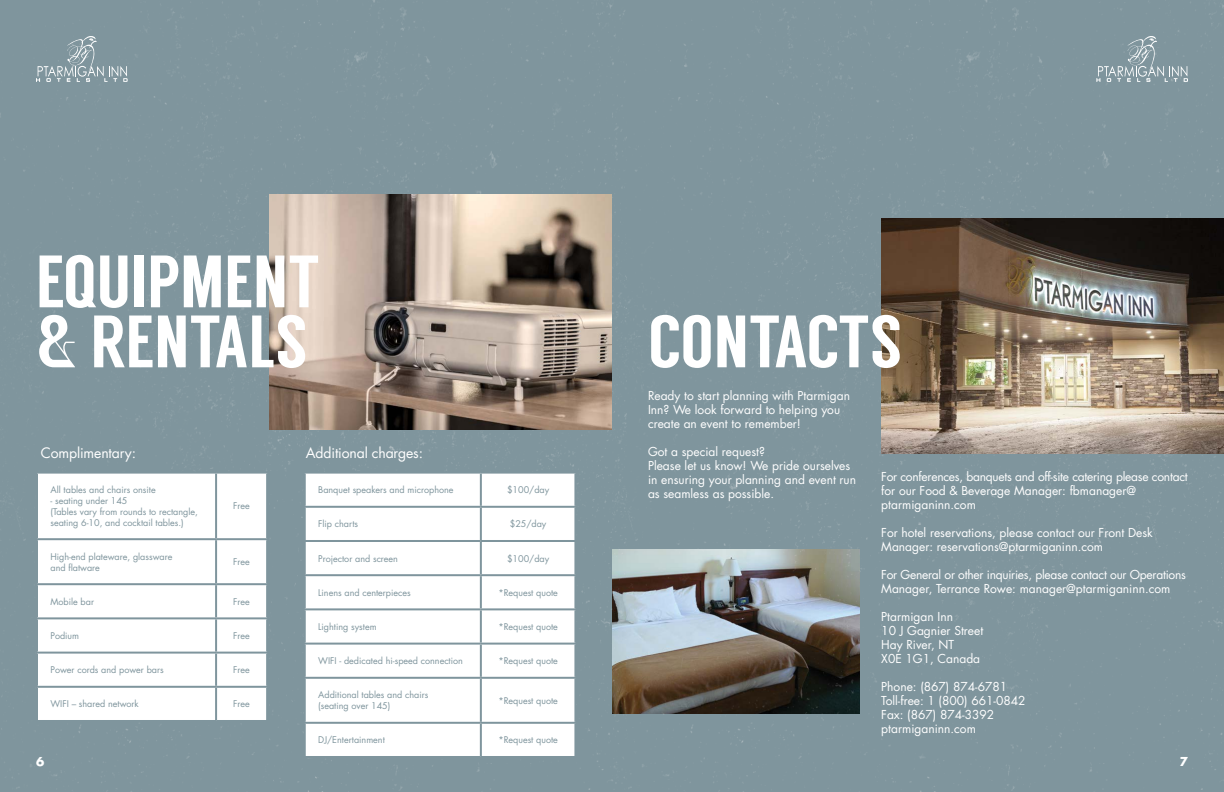
<style>
.page{position:relative;width:1224px;height:792px;background:#fff}
.page>*{position:absolute;margin:0;border:0;box-sizing:border-box;transform-origin:0 0}
.t1{font:74px/60px "Langdon";color:#fff}
.t2{font:14px "Futura LT";letter-spacing:-.01em;color:#fff}
.t3{font:12px/14px "Futura LT";color:#fff}
.t4{font:12px/14px "Futura LT";letter-spacing:-.02em;color:#fff}
.t5{font:700 12px "Futura LT";color:#fff}
.t6{font:9px/10.8px "Futura LT";color:#7f959d}
</style>
<div class="page">
<div style="left:0;top:0;width:612px;height:792px;background:#7f959d"></div>
<img style="left:612px;top:0;width:612px;height:792px">
<img style="left:269px;top:194px;width:343px;height:236px">
<svg style="left:38px;top:474px;width:228px;height:246px"></svg>
<hr style="left:36px;top:472px;width:180px;height:2px;background:#7f959d">
<hr style="left:36px;top:474px;width:2px;height:64px;background:#7f959d">
<hr style="left:216px;top:472px;width:52px;height:2px;background:#7f959d">
<hr style="left:215px;top:474px;width:2px;height:64px;background:#7f959d">
<hr style="left:266px;top:474px;width:2px;height:64px;background:#7f959d">
<hr style="left:36px;top:538px;width:180px;height:2px;background:#7f959d">
<hr style="left:36px;top:540px;width:2px;height:43px;background:#7f959d">
<hr style="left:216px;top:538px;width:52px;height:2px;background:#7f959d">
<hr style="left:215px;top:540px;width:2px;height:43px;background:#7f959d">
<hr style="left:266px;top:540px;width:2px;height:43px;background:#7f959d">
<hr style="left:36px;top:583px;width:180px;height:2px;background:#7f959d">
<hr style="left:36px;top:585px;width:2px;height:32px;background:#7f959d">
<hr style="left:216px;top:583px;width:52px;height:2px;background:#7f959d">
<hr style="left:215px;top:585px;width:2px;height:32px;background:#7f959d">
<hr style="left:266px;top:585px;width:2px;height:32px;background:#7f959d">
<hr style="left:36px;top:617px;width:180px;height:2px;background:#7f959d">
<hr style="left:36px;top:619px;width:2px;height:33px;background:#7f959d">
<hr style="left:216px;top:617px;width:52px;height:2px;background:#7f959d">
<hr style="left:215px;top:619px;width:2px;height:33px;background:#7f959d">
<hr style="left:266px;top:619px;width:2px;height:33px;background:#7f959d">
<hr style="left:36px;top:652px;width:180px;height:2px;background:#7f959d">
<hr style="left:36px;top:654px;width:2px;height:32px;background:#7f959d">
<hr style="left:216px;top:652px;width:52px;height:2px;background:#7f959d">
<hr style="left:215px;top:654px;width:2px;height:32px;background:#7f959d">
<hr style="left:266px;top:654px;width:2px;height:32px;background:#7f959d">
<hr style="left:36px;top:686px;width:180px;height:2px;background:#7f959d">
<hr style="left:36px;top:688px;width:2px;height:32px;background:#7f959d">
<hr style="left:216px;top:686px;width:52px;height:2px;background:#7f959d">
<hr style="left:215px;top:688px;width:2px;height:32px;background:#7f959d">
<hr style="left:266px;top:688px;width:2px;height:32px;background:#7f959d">
<hr style="left:36px;top:720px;width:180px;height:2px;background:#7f959d">
<hr style="left:216px;top:720px;width:52px;height:2px;background:#7f959d">
<svg style="left:306px;top:474px;width:268px;height:282px"></svg>
<hr style="left:304px;top:472px;width:177px;height:2px;background:#7f959d">
<hr style="left:304px;top:474px;width:2px;height:32px;background:#7f959d">
<hr style="left:481px;top:472px;width:95px;height:2px;background:#7f959d">
<hr style="left:480px;top:474px;width:2px;height:32px;background:#7f959d">
<hr style="left:574px;top:474px;width:2px;height:32px;background:#7f959d">
<hr style="left:304px;top:506px;width:177px;height:2px;background:#7f959d">
<hr style="left:304px;top:508px;width:2px;height:32px;background:#7f959d">
<hr style="left:481px;top:506px;width:95px;height:2px;background:#7f959d">
<hr style="left:480px;top:508px;width:2px;height:32px;background:#7f959d">
<hr style="left:574px;top:508px;width:2px;height:32px;background:#7f959d">
<hr style="left:304px;top:540px;width:177px;height:2px;background:#7f959d">
<hr style="left:304px;top:542px;width:2px;height:32px;background:#7f959d">
<hr style="left:481px;top:540px;width:95px;height:2px;background:#7f959d">
<hr style="left:480px;top:542px;width:2px;height:32px;background:#7f959d">
<hr style="left:574px;top:542px;width:2px;height:32px;background:#7f959d">
<hr style="left:304px;top:574px;width:177px;height:2px;background:#7f959d">
<hr style="left:304px;top:576px;width:2px;height:32px;background:#7f959d">
<hr style="left:481px;top:574px;width:95px;height:2px;background:#7f959d">
<hr style="left:480px;top:576px;width:2px;height:32px;background:#7f959d">
<hr style="left:574px;top:576px;width:2px;height:32px;background:#7f959d">
<hr style="left:304px;top:608px;width:177px;height:2px;background:#7f959d">
<hr style="left:304px;top:610px;width:2px;height:33px;background:#7f959d">
<hr style="left:481px;top:608px;width:95px;height:2px;background:#7f959d">
<hr style="left:480px;top:610px;width:2px;height:33px;background:#7f959d">
<hr style="left:574px;top:610px;width:2px;height:33px;background:#7f959d">
<hr style="left:304px;top:643px;width:177px;height:2px;background:#7f959d">
<hr style="left:304px;top:645px;width:2px;height:32px;background:#7f959d">
<hr style="left:481px;top:643px;width:95px;height:2px;background:#7f959d">
<hr style="left:480px;top:645px;width:2px;height:32px;background:#7f959d">
<hr style="left:574px;top:645px;width:2px;height:32px;background:#7f959d">
<hr style="left:304px;top:677px;width:177px;height:2px;background:#7f959d">
<hr style="left:304px;top:679px;width:2px;height:43px;background:#7f959d">
<hr style="left:481px;top:677px;width:95px;height:2px;background:#7f959d">
<hr style="left:480px;top:679px;width:2px;height:43px;background:#7f959d">
<hr style="left:574px;top:679px;width:2px;height:43px;background:#7f959d">
<hr style="left:304px;top:722px;width:177px;height:2px;background:#7f959d">
<hr style="left:304px;top:724px;width:2px;height:32px;background:#7f959d">
<hr style="left:481px;top:722px;width:95px;height:2px;background:#7f959d">
<hr style="left:480px;top:724px;width:2px;height:32px;background:#7f959d">
<hr style="left:574px;top:724px;width:2px;height:32px;background:#7f959d">
<hr style="left:304px;top:756px;width:177px;height:2px;background:#7f959d">
<hr style="left:481px;top:756px;width:95px;height:2px;background:#7f959d">
<img style="left:881px;top:218px;width:343px;height:236px">
<svg style="left:36px;top:36px;width:92px;height:46px"></svg>
<svg style="left:1096px;top:36px;width:92px;height:46px"></svg>
<h1 class="t1" style="left:36px;top:252px;width:285px">EQUIPMENT &amp; RENTALS</h1>
<h2 class="t2" style="left:41px;top:444px;width:97px">Complimentary:</h2>
<h2 class="t2" style="left:306px;top:444px;width:119px">Additional charges:</h2>
<p class="t6" style="left:50px;top:485px;width:107px">All tables and chairs onsite</p>
<p class="t6" style="left:50px;top:495px;width:149px">- seating under 145<br>(Tables vary from rounds to rectangle, seating 6-10, and cocktail tables.)</p>
<p class="t6" style="left:233px;top:501px;width:18px">Free</p>
<p class="t6" style="left:50px;top:551px;width:123px">High-end plateware, glassware and flatware</p>
<p class="t6" style="left:233px;top:557px;width:18px">Free</p>
<p class="t6" style="left:50px;top:596px;width:45px">Mobile bar</p>
<p class="t6" style="left:233px;top:596px;width:18px">Free</p>
<p class="t6" style="left:50px;top:630px;width:30px">Podium</p>
<p class="t6" style="left:233px;top:630px;width:18px">Free</p>
<p class="t6" style="left:50px;top:665px;width:115px">Power cords and power bars</p>
<p class="t6" style="left:233px;top:665px;width:18px">Free</p>
<p class="t6" style="left:50px;top:699px;width:90px">WIFI – shared network</p>
<p class="t6" style="left:233px;top:699px;width:18px">Free</p>
<p class="t6" style="left:318px;top:485px;width:137px">Banquet speakers and microphone</p>
<p class="t6" style="left:507px;top:485px;width:44px">$100/day</p>
<p class="t6" style="left:318px;top:519px;width:41px">Flip charts</p>
<p class="t6" style="left:510px;top:519px;width:38px">$25/day</p>
<p class="t6" style="left:318px;top:553px;width:81px">Projector and screen</p>
<p class="t6" style="left:507px;top:553px;width:44px">$100/day</p>
<p class="t6" style="left:318px;top:587px;width:94px">Linens and centerpieces</p>
<p class="t6" style="left:498px;top:587px;width:61px">*Request quote</p>
<p class="t6" style="left:318px;top:621px;width:60px">Lighting system</p>
<p class="t6" style="left:498px;top:621px;width:61px">*Request quote</p>
<p class="t6" style="left:318px;top:656px;width:146px">WIFI - dedicated hi-speed connection</p>
<p class="t6" style="left:498px;top:656px;width:61px">*Request quote</p>
<p class="t6" style="left:318px;top:690px;width:112px">Additional tables and chairs (seating over 145)</p>
<p class="t6" style="left:498px;top:695px;width:61px">*Request quote</p>
<p class="t6" style="left:318px;top:735px;width:68px">DJ/Entertainment</p>
<p class="t6" style="left:498px;top:735px;width:61px">*Request quote</p>
<h1 class="t1" style="left:648px;top:312px;width:256px">CONTACTS</h1>
<h3 class="t3" style="left:648px;top:389px;width:204px">Ready to start planning with Ptarmigan<br>Inn? We look forward to helping you create an event to remember!</h3>
<h3 class="t3" style="left:648px;top:445px;width:210px">Got a special request?<br>Please let us know! We pride ourselves in ensuring your planning and event run as seamless as possible.</h3>
<h3 class="t4" style="left:881px;top:470px;width:308px">For conferences, banquets and off-site catering please contact for our Food &amp; Beverage Manager: fbmanager@ ptarmiganinn.com</h3>
<h3 class="t3" style="left:881px;top:526px;width:273px">For hotel reservations, please contact our Front Desk<br>Manager: reservations@ptarmiganinn.com</h3>
<h3 class="t4" style="left:881px;top:568px;width:306px">For General or other inquiries, please contact our Operations<br>Manager, Terrance Rowe: manager@ptarmiganinn.com</h3>
<h3 class="t3" style="left:881px;top:610px;width:104px">Ptarmigan Inn<br>10 J Gagnier Street<br>Hay River, NT<br>X0E 1G1, Canada</h3>
<h3 class="t3" style="left:881px;top:680px;width:146px">Phone: (867) 874-6781<br>Toll-free: 1 (800) 661-0842<br>Fax: (867) 874-3392 ptarmiganinn.com</h3>
<h3 class="t5" style="left:36px;top:753px;width:10px">6</h3>
<h3 class="t5" style="left:1180px;top:753px;width:10px">7</h3>
</div>
